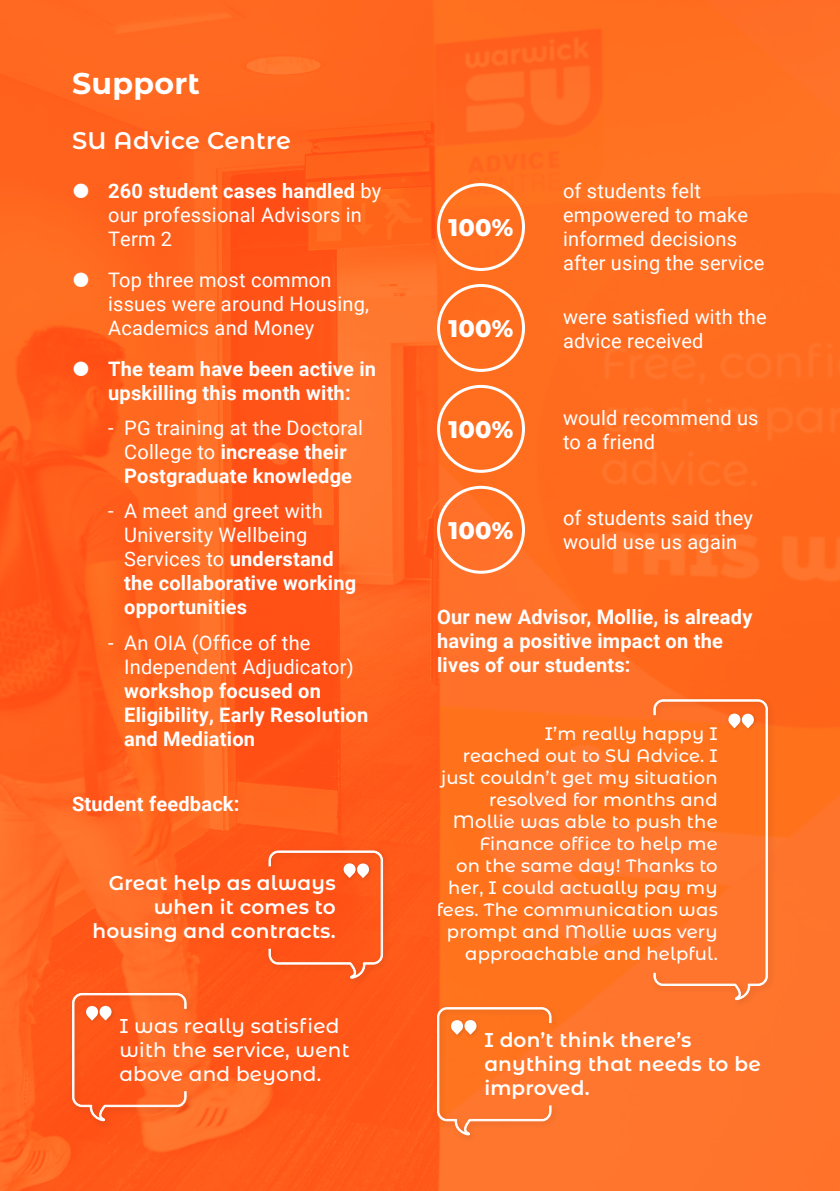
<style>
.page{position:relative;width:840px;height:1191px;background:#fff}
.page>*{position:absolute;margin:0;border:0;box-sizing:border-box;transform-origin:0 0}
.t1{font:700 30px "Montserrat Alternates";letter-spacing:.01em;color:#fff}
.Body_copy{font:800 24px "Montserrat Alternates";letter-spacing:.01em;color:#fff}
.Body_copy-2{font:600 24px "Montserrat Alternates";letter-spacing:.01em;color:#fff}
.Body_copy-3{font:20px/24px "Roboto";letter-spacing:.01em;color:#fff}
.Body_copy-4{font:700 20px/24px "Roboto";letter-spacing:.01em;color:#fff}
.Body_copy-5{font:600 20px/24px "Montserrat Alternates";letter-spacing:.01em;color:#fff;text-align:right}
.Body_copy-6{font:500 20px/24px "Montserrat Alternates";letter-spacing:.01em;color:#fff}
.Body_copy-7{font:500 18px/22px "Montserrat Alternates";letter-spacing:.01em;color:#fff;text-align:right}
.s1{font-weight:700}
.s2{font-weight:400}
</style>
<div class="page">
<img style="left:0;top:0;width:839px;height:1191px">
<div style="left:437px;top:183px;width:87px;height:88px;border:3px solid #fff;border-radius:50%"></div>
<svg style="left:705px;top:532px;width:11px;height:12px"></svg>
<div style="left:437px;top:284px;width:87px;height:88px;border:3px solid #fff;border-radius:50%"></div>
<div style="left:437px;top:385px;width:87px;height:88px;border:3px solid #fff;border-radius:50%"></div>
<div style="left:437px;top:486px;width:87px;height:88px;border:3px solid #fff;border-radius:50%"></div>
<div style="left:648px;top:695px;width:127px;height:312px;background:#231f20;opacity:.15"></div>
<svg style="left:652px;top:699px;width:116px;height:301px"></svg>
<div style="left:264px;top:846px;width:127px;height:140px;background:#fe5618"></div>
<svg style="left:268px;top:850px;width:115px;height:129px"></svg>
<div style="left:68px;top:988px;width:126px;height:141px;background:#231f20;opacity:.15"></div>
<svg style="left:71px;top:992px;width:116px;height:129px"></svg>
<div style="left:432px;top:1003px;width:127px;height:140px;background:#231f20;opacity:.15"></div>
<svg style="left:436px;top:1006px;width:115px;height:130px"></svg>
<svg style="left:74px;top:183px;width:14px;height:14px"></svg>
<svg style="left:74px;top:272px;width:14px;height:14px"></svg>
<svg style="left:74px;top:361px;width:14px;height:14px"></svg>
<p class="t1" style="left:72px;top:62px;width:129px">Support</p>
<p class="Body_copy-2" style="left:72px;top:124px;width:220px">SU Advice Centre</p>
<p class="Body_copy-3" style="left:108px;top:178px;width:274px"><span class="s1">260 student cases handled</span> by our professional Advisors in<br>Term 2</p>
<p class="Body_copy-3" style="left:108px;top:267px;width:262px">Top three most common issues were around Housing,<br>Academics and Money</p>
<p class="Body_copy-4" style="left:108px;top:356px;width:269px">The team have been active in upskilling this month with:</p>
<p class="Body_copy-4" style="left:108px;top:415px;width:256px;text-align:center"><span class="s2">- PG training at the Doctoral<br>College to</span> increase their<br>Postgraduate knowledge</p>
<p class="Body_copy-3" style="left:124px;top:498px;width:233px;text-indent:-16px">- A meet and greet with<br>University Wellbeing<br>Services to <span class="s1">understand the collaborative working opportunities</span></p>
<p class="Body_copy-4" style="left:124px;top:630px;width:245px;text-indent:-16px"><span class="s2">- An OIA (Office of the<br>Independent Adjudicator) </span>workshop focused on<br>Eligibility, Early Resolution and Mediation</p>
<p class="Body_copy-4" style="left:72px;top:791px;width:169px">Student feedback:</p>
<p class="Body_copy-5" style="left:92px;top:870px;width:244px">Great help as always when it comes to housing and contracts.</p>
<p class="Body_copy" style="left:448px;top:210px;width:66px">100%</p>
<p class="Body_copy" style="left:448px;top:310px;width:66px">100%</p>
<p class="Body_copy" style="left:448px;top:411px;width:66px">100%</p>
<p class="Body_copy" style="left:448px;top:512px;width:66px">100%</p>
<p class="Body_copy-3" style="left:562px;top:178px;width:203px">of students felt empowered to make informed decisions after using the service</p>
<p class="Body_copy-3" style="left:562px;top:304px;width:205px">were satisfied with the advice received</p>
<p class="Body_copy-3" style="left:562px;top:405px;width:197px">would recommend us to a friend</p>
<p class="Body_copy-3" style="left:562px;top:505px;width:191px">of students said they would use us again</p>
<p class="Body_copy-4" style="left:437px;top:604px;width:317px">Our new Advisor, Mollie, is already having a positive impact on the lives of our students:</p>
<p class="Body_copy-7" style="left:544px;top:722px;width:174px">I’m really happy I</p>
<p class="Body_copy-7" style="left:436px;top:744px;width:282px">reached out to SU Advice. I just couldn’t get my situation resolved for months and<br>Mollie was able to push the<br>Finance office to help me<br>on the same day! Thanks to her, I could actually pay my fees. The communication was prompt and Mollie was very approachable and helpful.</p>
<p class="Body_copy-6" style="left:119px;top:1013px;width:221px">I was really satisfied</p>
<p class="Body_copy-6" style="left:119px;top:1037px;width:231px">with the service, went above and beyond.</p>
<p class="Body_copy-5" style="left:484px;top:1027px;width:278px;text-align:left">I don’t think there’s anything that needs to be improved.</p>
</div>
